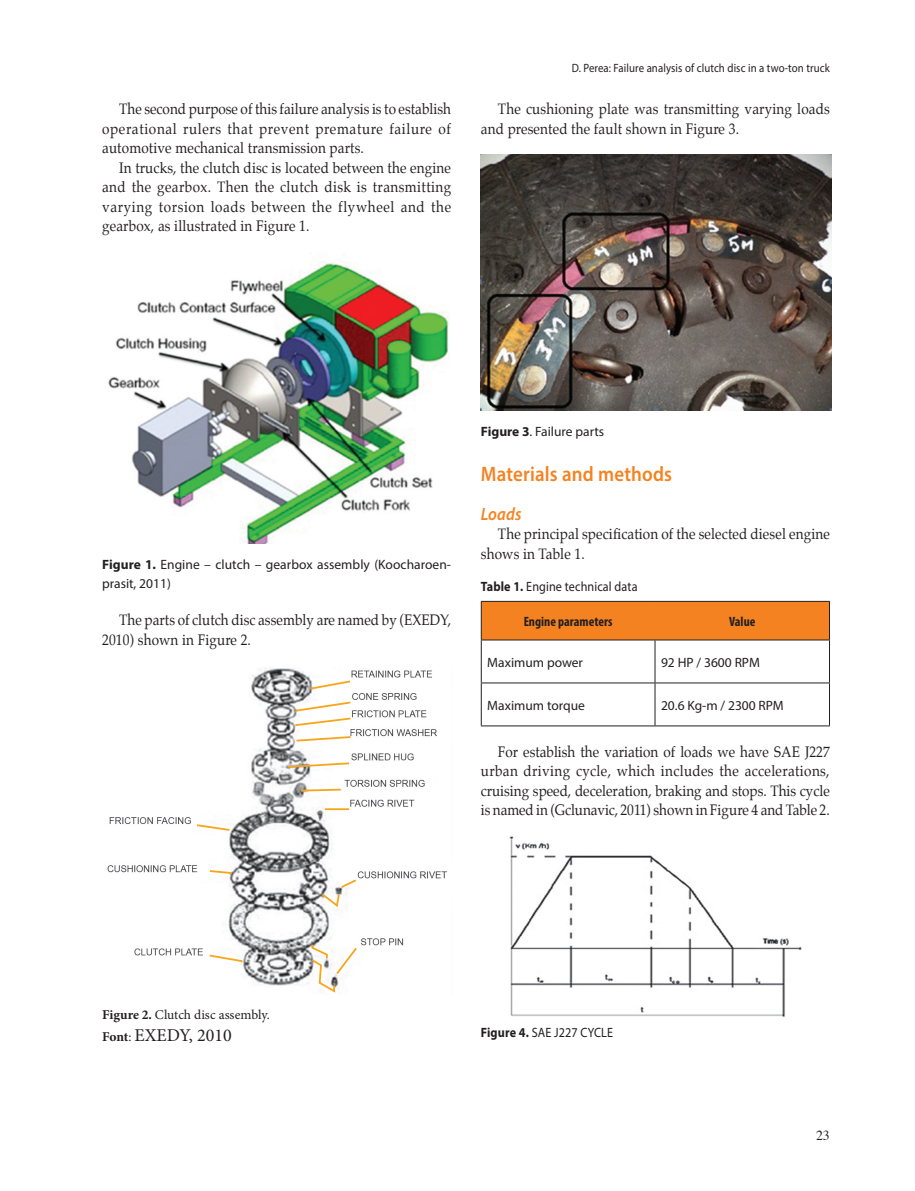
<style>
.page{position:relative;width:915px;height:1191px;background:#fff}
.page>*{position:absolute;margin:0;border:0;box-sizing:border-box;transform-origin:0 0}
.subt-1{font:600 21px "Myriad Pro";letter-spacing:.01em;color:#f58220;scale:.9 1}
.t1{font:18px "Minion Pro";color:#231f20}
.subt-2{font:italic 600 18px "Myriad Pro";letter-spacing:.01em;color:#f58220;scale:.9 1}
.tex_ok_art{font:15px/19.5px "Palatino";letter-spacing:.01em;color:#231f20;text-align:justify;scale:.9 1}
.t2{font:13.8px "Times";color:#231f20}
.texto_ok_creditos{font:13.5px/19.8px "Myriad Pro";letter-spacing:.005em;color:#231f20}
.text_tabla{font:13.5px "Myriad Pro";color:#231f20}
.pie_de_foto{font:13.5px "Myriad Pro";letter-spacing:.01em;color:#231f20;scale:.9 1}
.t3{font:13.5px "Minion Pro";letter-spacing:-.005em;color:#231f20}
.text_tabla-2{font:700 condensed 13.5px "Myriad Pro";color:#231f20}
.AUTOR{font:12px "Myriad Pro";letter-spacing:.01em;color:#231f20;scale:.9 1}
.s1{font-weight:700}
.s2{font-weight:700;font-size:13.5px}
.s3{font-size:13.5px}
</style>
<div class="page">
<img style="left:108px;top:255px;width:341px;height:289px">
<img style="left:107px;top:668px;width:340px;height:318px">
<svg style="left:309px;top:679px;width:43px;height:11px"></svg>
<svg style="left:293px;top:700px;width:59px;height:27px"></svg>
<svg style="left:294px;top:735px;width:58px;height:7px"></svg>
<svg style="left:286px;top:761px;width:65px;height:8px"></svg>
<svg style="left:299px;top:787px;width:43px;height:5px"></svg>
<hr style="left:325px;top:808px;width:24px;height:2px;background:#f9a51b">
<svg style="left:195px;top:823px;width:36px;height:9px"></svg>
<svg style="left:208px;top:869px;width:26px;height:6px"></svg>
<svg style="left:208px;top:953px;width:36px;height:10px"></svg>
<svg style="left:320px;top:878px;width:38px;height:31px"></svg>
<svg style="left:310px;top:943px;width:48px;height:50px"></svg>
<img style="left:480px;top:155px;width:350px;height:256px">
<div style="left:481px;top:602px;width:347px;height:37px;background:#f58220"></div>
<hr style="left:480px;top:601px;width:174px;height:1px;background:#231f20">
<hr style="left:480px;top:602px;width:1px;height:37px;background:#231f20">
<hr style="left:654px;top:601px;width:175px;height:1px;background:#231f20">
<hr style="left:828px;top:602px;width:1px;height:37px;background:#231f20">
<hr style="left:480px;top:639px;width:174px;height:1px;background:#231f20">
<hr style="left:480px;top:640px;width:1px;height:42px;background:#231f20">
<hr style="left:654px;top:639px;width:175px;height:1px;background:#231f20">
<hr style="left:654px;top:640px;width:1px;height:42px;background:#231f20">
<hr style="left:828px;top:640px;width:1px;height:42px;background:#231f20">
<hr style="left:480px;top:682px;width:174px;height:1px;background:#231f20">
<hr style="left:480px;top:683px;width:1px;height:42px;background:#231f20">
<hr style="left:654px;top:682px;width:175px;height:1px;background:#231f20">
<hr style="left:654px;top:683px;width:1px;height:42px;background:#231f20">
<hr style="left:828px;top:683px;width:1px;height:42px;background:#231f20">
<hr style="left:480px;top:725px;width:174px;height:1px;background:#231f20">
<hr style="left:654px;top:725px;width:175px;height:1px;background:#231f20">
<img style="left:509px;top:836px;width:292px;height:181px">
<p class="tex_ok_art" style="left:102px;top:99px;width:389px;text-indent:17px">The second purpose of this failure analysis is to establish operational rulers that prevent premature failure of automotive mechanical transmission parts.</p>
<p class="tex_ok_art" style="left:102px;top:158px;width:389px;text-indent:17px">In trucks, the clutch disc is located between the engine and the gearbox. Then the clutch disk is transmitting varying torsion loads between the flywheel and the gearbox, as illustrated in Figure 1.</p>
<p class="AUTOR" style="left:571px;top:61px;width:288px">D. Perea: Failure analysis of clutch disc in a two-ton truck</p>
<p class="tex_ok_art" style="left:480px;top:99px;width:389px;text-indent:17px">The cushioning plate was transmitting varying loads and presented the fault shown in Figure 3.</p>
<p class="texto_ok_creditos" style="left:102px;top:554px;width:350px"><span class="s1">Figure 1.</span> Engine – clutch – gearbox assembly (Koocharoen&shy;prasit, 2011)</p>
<p class="tex_ok_art" style="left:102px;top:610px;width:389px;text-indent:17px">The parts of clutch disc assembly are named by (EXEDY,<br>2010) shown in Figure 2.</p>
<p class="texto_ok_creditos" style="left:480px;top:421px;width:125px"><span class="s1">Figure 3</span>. Failure parts</p>
<p class="subt-1" style="left:480px;top:460px;width:214px">Materials and methods</p>
<p class="subt-2" style="left:480px;top:502px;width:47px">Loads</p>
<p class="tex_ok_art" style="left:480px;top:524px;width:389px;text-indent:17px">The principal specification of the selected diesel engine shows in Table 1.</p>
<p class="pie_de_foto" style="left:480px;top:578px;width:175px"><span class="s1">Table 1.</span> Engine technical data</p>
<p class="text_tabla-2" style="left:523px;top:613px;width:90px">Engine parameters</p>
<p class="text_tabla-2" style="left:728px;top:613px;width:28px">Value</p>
<p class="text_tabla" style="left:487px;top:653px;width:97px">Maximum power</p>
<p class="text_tabla" style="left:660px;top:653px;width:100px">92 HP / 3600 RPM</p>
<p class="text_tabla" style="left:487px;top:696px;width:99px">Maximum torque</p>
<p class="text_tabla" style="left:660px;top:696px;width:124px">20.6 Kg-m / 2300 RPM</p>
<p class="tex_ok_art" style="left:480px;top:742px;width:389px;text-indent:17px">For establish the variation of loads we have SAE J227 urban driving cycle, which includes the accelerations, cruising speed, deceleration, braking and stops. This cycle is named in (Gclunavic, 2011) shown in Figure 4 and Table 2.</p>
<p class="t3" style="left:102px;top:1005px;width:169px"><span class="s1">Figure 2.</span> Clutch disc assembly.</p>
<p class="t1" style="left:102px;top:1023px;width:131px"><span class="s2">Font</span><span class="s3">:</span> EXEDY, 2010</p>
<p class="pie_de_foto" style="left:480px;top:1024px;width:148px"><span class="s1">Figure 4.</span> SAE J227 CYCLE</p>
<p class="t2" style="left:815px;top:1122px;width:15px">23</p>
</div>
